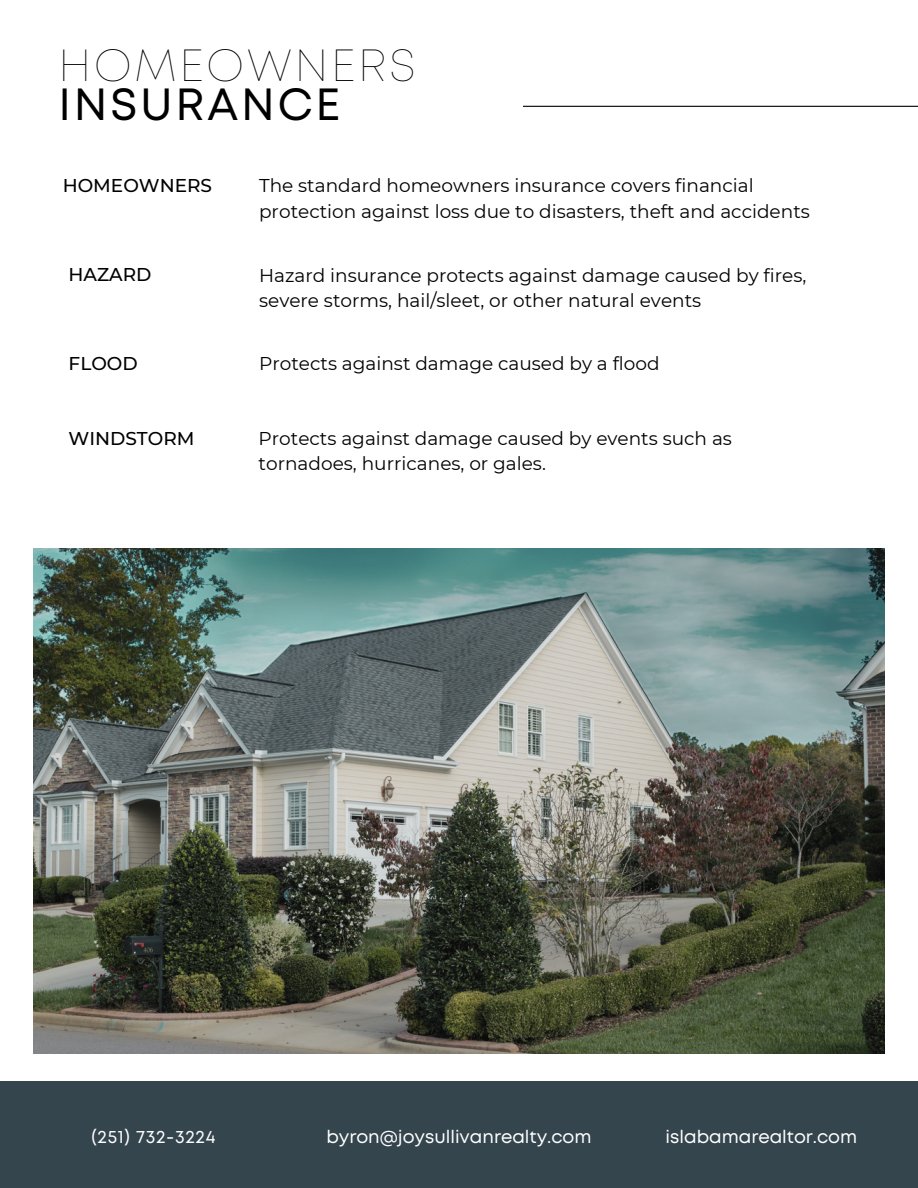
<style>
.page{position:relative;width:918px;height:1188px;background:#fff}
.page>*{position:absolute;margin:0;border:0;box-sizing:border-box;transform-origin:0 0}
.t1{font:100 45px "Mont";letter-spacing:.06em;color:#000}
.t2{font:45px "Mont";letter-spacing:.06em;color:#000}
.t3{font:18.45px/25.7px "Montserrat";color:#000}
.t4{font:500 18.45px "Montserrat";color:#000}
.t5{font:18px "Mont";color:#fff}
.t6{font:18px "Mont";letter-spacing:.04em;color:#fff}
</style>
<div class="page">
<hr style="left:523px;top:106px;width:395px;height:1px;background:#000">
<div style="left:0;top:1082px;width:918px;height:106px;background:#35454e"></div>
<img style="left:34px;top:549px;width:850px;height:505px">
<p class="t1" style="left:59px;top:49px;width:358px">HOMEOWNERS</p>
<p class="t2" style="left:59px;top:87px;width:283px">INSURANCE</p>
<p class="t4" style="left:63px;top:174px;width:151px">HOMEOWNERS</p>
<p class="t3" style="left:259px;top:173px;width:552px">The standard homeowners insurance covers financial protection against loss due to disasters, theft and accidents</p>
<p class="t4" style="left:69px;top:263px;width:84px">HAZARD</p>
<p class="t3" style="left:259px;top:262px;width:549px">Hazard insurance protects against damage caused by fires, severe storms, hail/sleet, or other natural events</p>
<p class="t4" style="left:69px;top:352px;width:71px">FLOOD</p>
<p class="t3" style="left:259px;top:351px;width:402px">Protects against damage caused by a flood</p>
<p class="t4" style="left:69px;top:427px;width:127px">WINDSTORM</p>
<p class="t3" style="left:259px;top:425px;width:475px">Protects against damage caused by events such as tornadoes, hurricanes, or gales.</p>
<p class="t6" style="left:91px;top:1130px;width:125px">(251) 732-3224</p>
<p class="t5" style="left:326px;top:1130px;width:267px">byron@joysullivanrealty.com</p>
<p class="t5" style="left:666px;top:1130px;width:193px">islabamarealtor.com</p>
<p class="t6" style="left:96px;top:1130px;width:123px">123 456 7890</p>
<p class="t5" style="left:323px;top:1130px;width:274px">youremail@se linghomes.com</p>
<p class="t5" style="left:683px;top:1130px;width:158px">yourwebsite.com</p>
</div>
